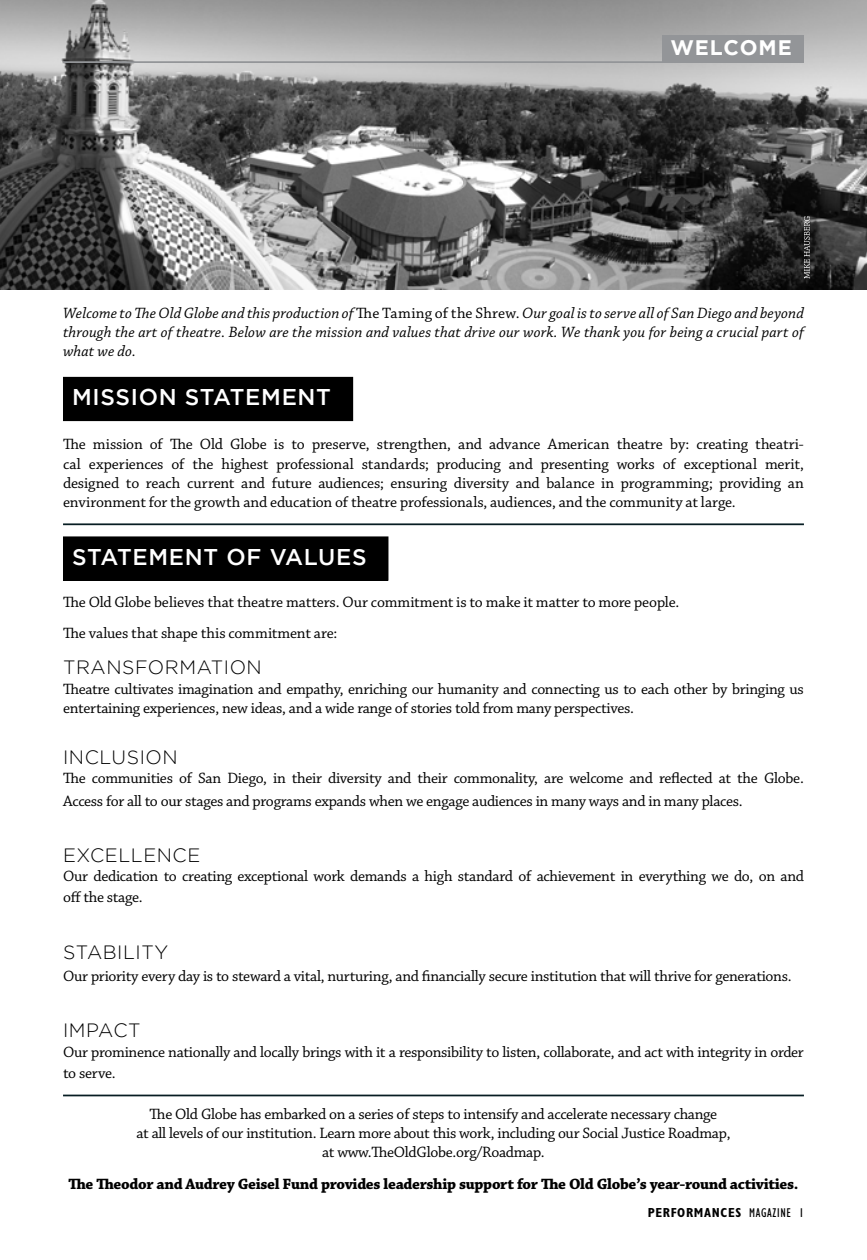
<style>
.page{position:relative;width:867px;height:1260px;background:#fff}
.page>*{position:absolute;margin:0;border:0;box-sizing:border-box;transform-origin:0 0}
.t1{font:500 22.75px "Gotham";letter-spacing:.03em;color:#fff}
.t2{font:700 21px "Gotham";letter-spacing:.04em;color:#fff}
.t3{font:300 19.25px "Gotham";letter-spacing:.03em;color:#000}
.t4{font:15.75px/19.2px "Chaparral Pro";letter-spacing:-.02em;color:#000}
.t5{font:italic 15.75px/19.2px "Chaparral Pro";letter-spacing:.005em;color:#000;text-align:justify}
.t6{font:700 15.75px "Chaparral Pro";letter-spacing:-.02em;color:#000}
.t7{font:700 condensed 13.12px "Gill Sans";letter-spacing:.05em;color:#000}
.s1{font-style:normal}
.s2{font-weight:400}
</style>
<div class="page">
<img style="left:0;top:0;width:866px;height:290px">
<hr style="left:63px;top:523px;width:740px;height:2px;background:#071d23">
<div style="left:63px;top:377px;width:289px;height:44px;background:#000"></div>
<div style="left:63px;top:537px;width:325px;height:43px;background:#000"></div>
<div style="left:63px;top:537px;width:325px;height:44px;border:1px solid #000"></div>
<hr style="left:63px;top:61px;width:740px;height:2px;background:#939598">
<div style="left:662px;top:35px;width:141px;height:28px;background:#939598"></div>
<svg style="left:803px;top:216px;width:6px;height:63px"></svg>
<hr style="left:63px;top:1095px;width:740px;height:1px;background:#071d23">
<h2 class="t2" style="left:670px;top:35px;width:123px">WELCOME</h2>
<p class="t5" style="left:63px;top:304px;width:742px">Welcome to The Old Globe and this production of <span class="s1">The Taming of the Shrew.</span> Our goal is to serve all of San Diego and beyond through the art of theatre. Below are the mission and values that drive our work. We thank you for being a crucial part of what we do.</p>
<h1 class="t1" style="left:72px;top:384px;width:260px">MISSION STATEMENT</h1>
<p class="t4" style="left:63px;top:435px;width:742px;text-align:justify">The mission of The Old Globe is to preserve, strengthen, and advance American theatre by: creating theatri&shy;cal experiences of the highest professional standards; producing and presenting works of exceptional merit, designed to reach current and future audiences; ensuring diversity and balance in programming; providing an environment for the growth and education of theatre professionals, audiences, and the community at large.</p>
<h1 class="t1" style="left:72px;top:544px;width:296px">STATEMENT OF VALUES</h1>
<p class="t4" style="left:63px;top:586px;width:617px;line-height:31.5px">The Old Globe believes that theatre matters. Our commitment is to make it matter to more people.<br>The values that shape this commitment are:</p>
<p class="t3" style="left:63px;top:657px;width:200px">TRANSFORMATION</p>
<p class="t4" style="left:63px;top:680px;width:742px">Theatre cultivates imagination and empathy, enriching our humanity and connecting us to each other by bringing us entertaining experiences, new ideas, and a wide range of stories told from many perspectives.</p>
<p class="t3" style="left:63px;top:747px;width:116px">INCLUSION</p>
<p class="t4" style="left:63px;top:767px;width:742px;line-height:22.8px">The communities of San Diego, in their diversity and their commonality, are welcome and reflected at the Globe.<br>Access for all to our stages and programs expands when we engage audiences in many ways and in many places.</p>
<p class="t3" style="left:63px;top:845px;width:139px">EXCELLENCE</p>
<p class="t4" style="left:63px;top:866px;width:742px;line-height:21px">Our dedication to creating exceptional work demands a high standard of achievement in everything we do, on and off the stage.</p>
<p class="t3" style="left:63px;top:941px;width:107px">STABILITY</p>
<p class="t4" style="left:63px;top:967px;width:729px">Our priority every day is to steward a vital, nurturing, and financially secure institution that will thrive for generations.</p>
<p class="t3" style="left:63px;top:1020px;width:79px">IMPACT</p>
<p class="t4" style="left:63px;top:1042px;width:742px;line-height:21px">Our prominence nationally and locally brings with it a responsibility to listen, collaborate, and act with integrity in order to serve.</p>
<p class="t4" style="left:136px;top:1105px;width:595px;text-align:center">The Old Globe has embarked on a series of steps to intensify and accelerate necessary change<br>at all levels of our institution. Learn more about this work, including our Social Justice Roadmap, at www.TheOldGlobe.org/Roadmap.</p>
<p class="t6" style="left:68px;top:1175px;width:731px">The Theodor and Audrey Geisel Fund provides leadership support for The Old Globe’s year-round activities.</p>
<p class="t7" style="left:647px;top:1205px;width:158px">PERFORMANCES <span class="s2">MAGAZINE 1</span></p>
</div>
